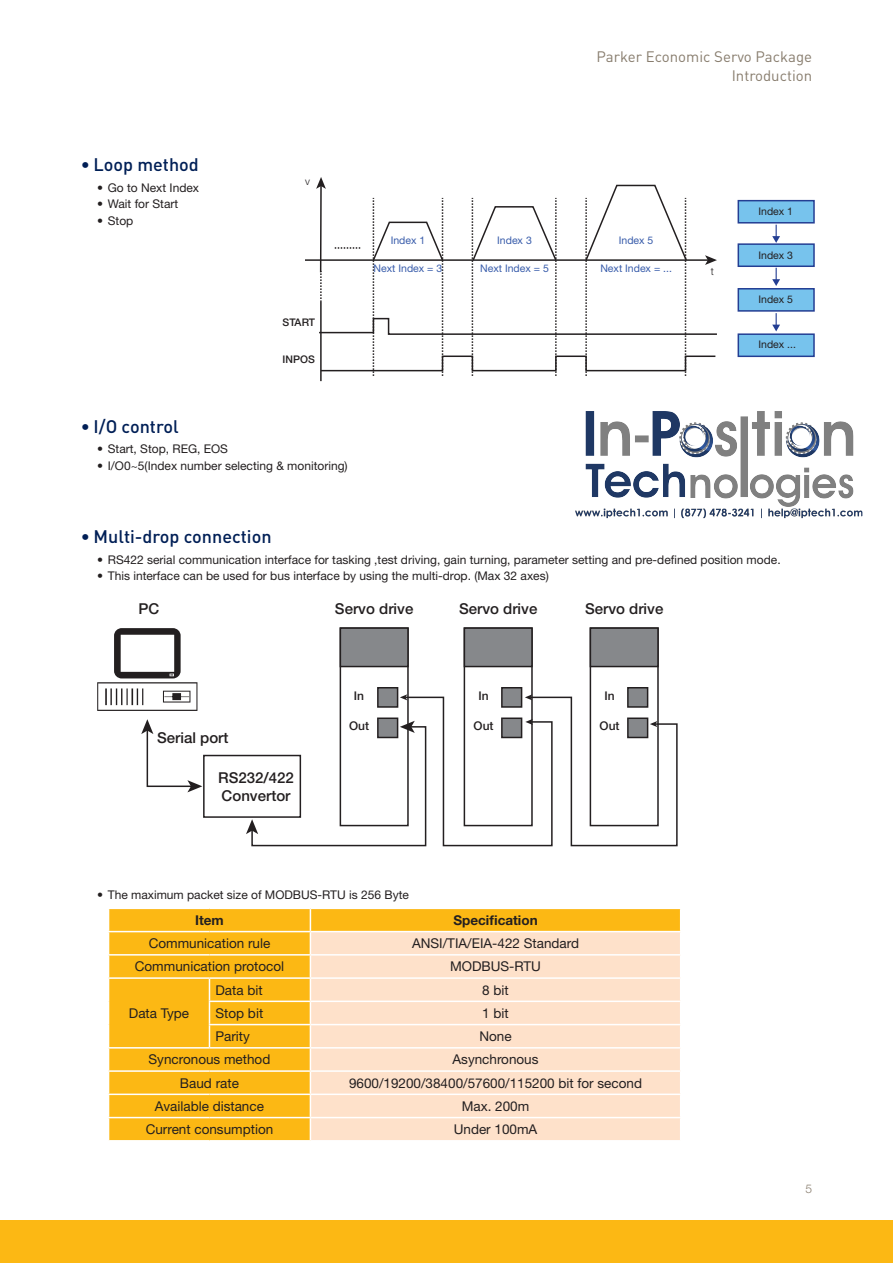
<style>
.page{position:relative;width:893px;height:1263px;background:#fff}
.page>*{position:absolute;margin:0;border:0;box-sizing:border-box;transform-origin:0 0}
.t1{font:500 18px "DINOT";color:#001f56}
.t2{font:500 15px/18px "Helvetica Neue";color:#231f20}
.T_Header_right{font:15px "DINOT";color:#887d6e}
.T_Table_Body_zentr{font:13.5px "Helvetica Neue LT Std";color:#231f20}
.T_Table_Heading{font:700 13.5px "Helvetica Neue LT Std";color:#231f20}
.t3{font:12px "Helvetica Neue LT Std";color:#231f20}
.t4{font:500 12px "Helvetica Neue";color:#231f20}
.t5{font:300 12px "Helvetica Neue LT Std";color:#887d6e}
.t6{font:10.5px "Helvetica Neue";color:#385caa}
.t7{font:10.5px "Helvetica Neue";color:#231f20}
.t8{font:500 10.5px "Helvetica Neue";color:#231f20}
.t9{font:300 10.5px "Helvetica Neue";color:#231f20}
</style>
<div class="page">
<div style="left:0;top:1220px;width:893px;height:43px;background:#fcb814"></div>
<div style="left:109px;top:909px;width:571px;height:231px;background:#fcb814"></div>
<div style="left:311px;top:932px;width:369px;height:208px;background:#fee1ca"></div>
<hr style="left:108px;top:931px;width:101px;height:1px;background:#fff">
<hr style="left:209px;top:931px;width:101px;height:1px;background:#fff">
<hr style="left:310px;top:931px;width:371px;height:1px;background:#fff">
<hr style="left:108px;top:954px;width:101px;height:1px;background:#fff">
<hr style="left:209px;top:954px;width:101px;height:1px;background:#fff">
<hr style="left:310px;top:954px;width:371px;height:1px;background:#fff">
<hr style="left:108px;top:977px;width:101px;height:2px;background:#fff">
<hr style="left:209px;top:977px;width:101px;height:2px;background:#fff">
<hr style="left:310px;top:977px;width:371px;height:2px;background:#fff">
<hr style="left:209px;top:1000px;width:101px;height:2px;background:#fff">
<hr style="left:310px;top:1000px;width:371px;height:2px;background:#fff">
<hr style="left:209px;top:1024px;width:101px;height:1px;background:#fff">
<svg style="left:209px;top:979px;width:1px;height:68px"></svg>
<hr style="left:310px;top:1024px;width:371px;height:1px;background:#fff">
<hr style="left:108px;top:1047px;width:101px;height:1px;background:#fff">
<hr style="left:209px;top:1047px;width:101px;height:1px;background:#fff">
<hr style="left:310px;top:1047px;width:371px;height:1px;background:#fff">
<hr style="left:108px;top:1070px;width:101px;height:2px;background:#fff">
<hr style="left:209px;top:1070px;width:101px;height:2px;background:#fff">
<hr style="left:310px;top:1070px;width:371px;height:2px;background:#fff">
<hr style="left:108px;top:1093px;width:101px;height:2px;background:#fff">
<hr style="left:209px;top:1093px;width:101px;height:2px;background:#fff">
<hr style="left:310px;top:1093px;width:371px;height:2px;background:#fff">
<hr style="left:108px;top:1117px;width:101px;height:1px;background:#fff">
<svg style="left:108px;top:930px;width:1px;height:189px"></svg>
<hr style="left:209px;top:1117px;width:101px;height:1px;background:#fff">
<hr style="left:310px;top:1117px;width:371px;height:1px;background:#fff">
<svg style="left:310px;top:909px;width:1px;height:231px"></svg>
<div style="left:738px;top:201px;width:76px;height:22px;background:#77c3ed"></div>
<div style="left:738px;top:200px;width:77px;height:24px;border:2px solid #243e93"></div>
<div style="left:738px;top:244px;width:76px;height:22px;background:#77c3ed"></div>
<div style="left:738px;top:243px;width:77px;height:24px;border:2px solid #243e93"></div>
<div style="left:738px;top:289px;width:76px;height:22px;background:#77c3ed"></div>
<div style="left:738px;top:288px;width:77px;height:24px;border:2px solid #243e93"></div>
<div style="left:738px;top:334px;width:76px;height:22px;background:#77c3ed"></div>
<div style="left:738px;top:333px;width:77px;height:24px;border:2px solid #243e93"></div>
<hr style="left:305px;top:259px;width:403px;height:2px;background:#231f20">
<hr style="left:320px;top:302px;width:2px;height:79px;background:#231f20">
<svg style="left:316px;top:177px;width:401px;height:199px"></svg>
<svg style="left:772px;top:225px;width:8px;height:18px"></svg>
<svg style="left:772px;top:268px;width:8px;height:18px"></svg>
<svg style="left:772px;top:313px;width:8px;height:18px"></svg>
<div style="left:203px;top:755px;width:98px;height:63px;border:2px solid #231f20"></div>
<div style="left:340px;top:628px;width:68px;height:38px;background:#86888b"></div>
<div style="left:340px;top:627px;width:69px;height:40px;border:2px solid #231f20"></div>
<div style="left:378px;top:688px;width:20px;height:19px;background:#86888b"></div>
<div style="left:377px;top:687px;width:21px;height:21px;border:2px solid #231f20"></div>
<div style="left:464px;top:628px;width:68px;height:38px;background:#86888b"></div>
<div style="left:464px;top:627px;width:69px;height:40px;border:2px solid #231f20"></div>
<div style="left:502px;top:688px;width:20px;height:19px;background:#86888b"></div>
<div style="left:501px;top:687px;width:21px;height:21px;border:2px solid #231f20"></div>
<div style="left:590px;top:628px;width:68px;height:38px;background:#86888b"></div>
<div style="left:590px;top:627px;width:69px;height:40px;border:2px solid #231f20"></div>
<div style="left:628px;top:688px;width:20px;height:19px;background:#86888b"></div>
<div style="left:627px;top:687px;width:21px;height:21px;border:2px solid #231f20"></div>
<svg style="left:141px;top:719px;width:61px;height:73px"></svg>
<svg style="left:246px;top:694px;width:432px;height:153px"></svg>
<svg style="left:97px;top:628px;width:100px;height:83px"></svg>
<img style="left:575px;top:411px;width:288px;height:108px">
<p class="T_Header_right" style="left:596px;top:47px;width:217px">Parker Economic Servo Package</p>
<p class="t1" style="left:81px;top:152px;width:120px">• Loop method</p>
<p class="t3" style="left:97px;top:180px;width:103px">• Go to Next Index</p>
<p class="t3" style="left:97px;top:197px;width:82px">• Wait for Start</p>
<p class="t3" style="left:97px;top:213px;width:38px">• Stop</p>
<p class="t9" style="left:305px;top:175px;width:6px">v</p>
<p class="t8" style="left:283px;top:316px;width:34px">START</p>
<p class="t8" style="left:283px;top:353px;width:34px">INPOS</p>
<p class="t1" style="left:81px;top:414px;width:99px">• I/O control</p>
<p class="t3" style="left:97px;top:442px;width:132px">• Start, Stop, REG, EOS</p>
<p class="t3" style="left:97px;top:458px;width:252px">• I/O0~5(Index number selecting &amp; monitoring)</p>
<p class="t6" style="left:391px;top:234px;width:36px">Index 1</p>
<p class="t6" style="left:497px;top:234px;width:36px">Index 3</p>
<p class="t6" style="left:619px;top:234px;width:36px">Index 5</p>
<p class="t6" style="left:374px;top:262px;width:70px">Next Index = 3</p>
<p class="t6" style="left:480px;top:262px;width:70px">Next Index = 5</p>
<p class="t6" style="left:600px;top:262px;width:73px">Next Index = ...</p>
<p class="T_Header_right" style="left:732px;top:66px;width:82px">Introduction</p>
<p class="t9" style="left:711px;top:265px;width:5px">t</p>
<p class="t7" style="left:758px;top:205px;width:36px">Index 1</p>
<p class="t7" style="left:758px;top:249px;width:36px">Index 3</p>
<p class="t7" style="left:758px;top:293px;width:36px">Index 5</p>
<p class="t7" style="left:758px;top:338px;width:39px">Index ...</p>
<p class="t1" style="left:81px;top:524px;width:192px">• Multi-drop connection</p>
<p class="t3" style="left:97px;top:552px;width:685px">• RS422 serial communication interface for tasking ,test driving, gain turning, parameter setting and pre-defined position mode.</p>
<p class="t3" style="left:97px;top:569px;width:453px">• This interface can be used for bus interface by using the multi-drop. (Max 32 axes)</p>
<p class="t2" style="left:139px;top:599px;width:22px">PC</p>
<p class="t2" style="left:157px;top:729px;width:73px">Serial port</p>
<p class="t2" style="left:218px;top:768px;width:77px">RS232/422<br>Convertor</p>
<p class="t2" style="left:335px;top:599px;width:80px">Servo drive</p>
<p class="t4" style="left:354px;top:689px;width:12px">In</p>
<p class="t4" style="left:349px;top:719px;width:22px">Out</p>
<p class="t2" style="left:459px;top:599px;width:80px">Servo drive</p>
<p class="t2" style="left:585px;top:599px;width:80px">Servo drive</p>
<p class="t4" style="left:478px;top:689px;width:12px">In</p>
<p class="t4" style="left:474px;top:719px;width:22px">Out</p>
<p class="t4" style="left:604px;top:689px;width:12px">In</p>
<p class="t4" style="left:600px;top:719px;width:22px">Out</p>
<p class="t3" style="left:97px;top:888px;width:313px">• The maximum packet size of MODBUS-RTU is 256 Byte</p>
<p class="T_Table_Heading" style="left:195px;top:912px;width:30px">Item</p>
<p class="T_Table_Heading" style="left:453px;top:912px;width:86px">Specification</p>
<p class="T_Table_Body_zentr" style="left:149px;top:935px;width:123px">Communication rule</p>
<p class="T_Table_Body_zentr" style="left:412px;top:935px;width:169px">ANSI/TIA/EIA-422 Standard</p>
<p class="T_Table_Body_zentr" style="left:135px;top:958px;width:151px">Communication protocol</p>
<p class="T_Table_Body_zentr" style="left:450px;top:958px;width:93px">MODBUS-RTU</p>
<p class="T_Table_Body_zentr" style="left:129px;top:1005px;width:62px">Data Type</p>
<p class="T_Table_Body_zentr" style="left:215px;top:982px;width:49px">Data bit</p>
<p class="T_Table_Body_zentr" style="left:482px;top:982px;width:28px">8 bit</p>
<p class="T_Table_Body_zentr" style="left:215px;top:1005px;width:49px">Stop bit</p>
<p class="T_Table_Body_zentr" style="left:482px;top:1005px;width:28px">1 bit</p>
<p class="T_Table_Body_zentr" style="left:215px;top:1028px;width:36px">Parity</p>
<p class="T_Table_Body_zentr" style="left:479px;top:1028px;width:34px">None</p>
<p class="T_Table_Body_zentr" style="left:149px;top:1051px;width:123px">Syncronous method</p>
<p class="T_Table_Body_zentr" style="left:453px;top:1051px;width:88px">Asynchronous</p>
<p class="T_Table_Body_zentr" style="left:180px;top:1075px;width:61px">Baud rate</p>
<p class="T_Table_Body_zentr" style="left:349px;top:1075px;width:294px">9600/19200/38400/57600/115200 bit for second</p>
<p class="T_Table_Body_zentr" style="left:155px;top:1098px;width:111px">Available distance</p>
<p class="T_Table_Body_zentr" style="left:462px;top:1098px;width:69px">Max. 200m</p>
<p class="T_Table_Body_zentr" style="left:146px;top:1121px;width:129px">Current consumption</p>
<p class="T_Table_Body_zentr" style="left:454px;top:1121px;width:85px">Under 100mA</p>
<p class="t5" style="left:805px;top:1181px;width:8px">5</p>
</div>
